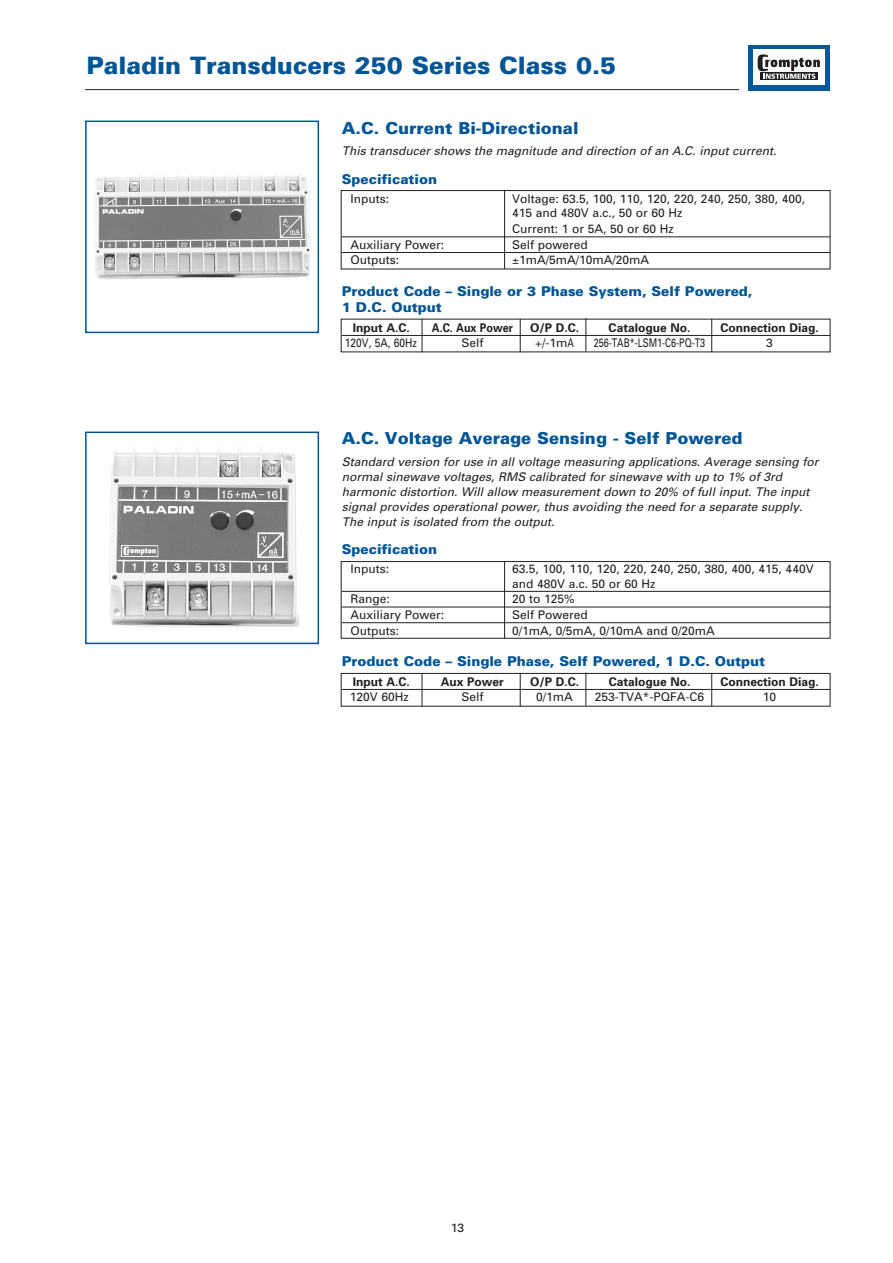
<style>
.page{position:relative;width:893px;height:1263px;background:#fff}
.page>*{position:absolute;margin:0;border:0;box-sizing:border-box;transform-origin:0 0}
.t1{font:900 24px "Univers";color:#005595}
.t2{font:900 16.5px "Univers";color:#005595}
.t3{font:900 13.5px/16.2px "Univers";color:#005595}
.t4{font:italic 12px/15px "Univers";color:#231f20}
.t5{font:12px/14.4px "Univers";color:#231f20}
.t6{font:700 12px "Univers";color:#231f20}
.t7{font:12px "Univers";color:#231f20;scale:.75 1}
.t8{font:700 12px "Univers";color:#231f20;scale:.9 1}
.t9{font:12px "Univers";color:#231f20;scale:.85 1}
</style>
<div class="page">
<hr style="left:85px;top:89px;width:736px;height:1px;background:#231f20">
<div style="left:738px;top:44px;width:92px;height:57px;background:#fff"></div>
<div style="left:748px;top:45px;width:81px;height:45px;background:#00599b"></div>
<div style="left:753px;top:50px;width:71px;height:35px;background:#fff"></div>
<div style="left:760px;top:72px;width:57px;height:8px;background:#231f20"></div>
<svg style="left:757px;top:54px;width:62px;height:25px"></svg>
<img style="left:94px;top:174px;width:218px;height:106px">
<div style="left:85px;top:121px;width:234px;height:212px;border:2px solid #005595"></div>
<img style="left:109px;top:448px;width:189px;height:179px">
<div style="left:85px;top:432px;width:234px;height:212px;border:2px solid #005595"></div>
<div style="left:341px;top:190px;width:489px;height:79px;border:1px solid #231f20"></div>
<hr style="left:504px;top:190px;width:1px;height:79px;background:#231f20">
<hr style="left:421px;top:319px;width:1px;height:33px;background:#231f20">
<hr style="left:520px;top:319px;width:1px;height:33px;background:#231f20">
<hr style="left:585px;top:318px;width:1px;height:34px;background:#231f20">
<hr style="left:711px;top:319px;width:1px;height:33px;background:#231f20">
<div style="left:341px;top:561px;width:489px;height:78px;border:1px solid #231f20"></div>
<hr style="left:504px;top:561px;width:1px;height:77px;background:#231f20">
<div style="left:341px;top:673px;width:489px;height:34px;border:1px solid #231f20"></div>
<hr style="left:421px;top:673px;width:1px;height:33px;background:#231f20">
<hr style="left:520px;top:673px;width:1px;height:33px;background:#231f20">
<hr style="left:585px;top:673px;width:1px;height:33px;background:#231f20">
<hr style="left:711px;top:673px;width:1px;height:33px;background:#231f20">
<hr style="left:342px;top:237px;width:488px;height:1px;background:#231f20">
<hr style="left:342px;top:252px;width:488px;height:1px;background:#231f20">
<hr style="left:342px;top:335px;width:488px;height:1px;background:#231f20">
<hr style="left:342px;top:591px;width:488px;height:1px;background:#231f20">
<hr style="left:342px;top:607px;width:488px;height:1px;background:#231f20">
<hr style="left:342px;top:622px;width:488px;height:1px;background:#231f20">
<hr style="left:342px;top:689px;width:488px;height:1px;background:#231f20">
<h1 class="t1" style="left:87px;top:57px;width:531px">Paladin Transducers 250 Series Class 0.5</h1>
<h2 class="t2" style="left:342px;top:122px;width:238px">A.C. Current Bi-Directional</h2>
<p class="t4" style="left:342px;top:145px;width:436px">This transducer shows the magnitude and direction of an A.C. input current.</p>
<p class="t3" style="left:342px;top:172px;width:97px">Specification</p>
<p class="t5" style="left:350px;top:193px;width:40px">Inputs:</p>
<p class="t5" style="left:512px;top:193px;width:295px">Voltage: 63.5, 100, 110, 120, 220, 240, 250, 380, 400,<br>415 and 480V a.c., 50 or 60 Hz</p>
<p class="t5" style="left:512px;top:223px;width:163px">Current: 1 or 5A, 50 or 60 Hz</p>
<p class="t5" style="left:350px;top:238px;width:95px">Auxiliary Power:</p>
<p class="t5" style="left:512px;top:238px;width:77px">Self powered</p>
<p class="t5" style="left:350px;top:254px;width:50px">Outputs:</p>
<p class="t5" style="left:512px;top:254px;width:138px">±1mA/5mA/10mA/20mA</p>
<p class="t3" style="left:342px;top:284px;width:412px">Product Code – Single or 3 Phase System, Self Powered,<br>1 D.C. Output</p>
<p class="t6" style="left:353px;top:323px;width:58px">Input A.C.</p>
<p class="t8" style="left:432px;top:323px;width:92px">A.C. Aux Power</p>
<p class="t6" style="left:530px;top:323px;width:50px">O/P D.C.</p>
<p class="t6" style="left:608px;top:323px;width:83px">Catalogue No.</p>
<p class="t6" style="left:720px;top:323px;width:100px">Connection Diag.</p>
<p class="t9" style="left:345px;top:339px;width:86px">120V, 5A, 60Hz</p>
<p class="t5" style="left:461px;top:337px;width:24px">Self</p>
<p class="t5" style="left:535px;top:337px;width:40px">+/-1mA</p>
<p class="t7" style="left:593px;top:339px;width:150px">256-TAB*-LSM1-C6-PQ-T3</p>
<p class="t5" style="left:766px;top:337px;width:8px">3</p>
<h2 class="t2" style="left:342px;top:432px;width:402px">A.C. Voltage Average Sensing - Self Powered</h2>
<p class="t4" style="left:342px;top:455px;width:478px">Standard version for use in all voltage measuring applications. Average sensing for normal sinewave voltages, RMS calibrated for sinewave with up to 1% of 3rd harmonic distortion. Will allow measurement down to 20% of full input. The input signal provides operational power, thus avoiding the need for a separate supply.<br>The input is isolated from the output.</p>
<p class="t3" style="left:342px;top:542px;width:97px">Specification</p>
<p class="t5" style="left:350px;top:563px;width:40px">Inputs:</p>
<p class="t5" style="left:512px;top:563px;width:303px">63.5, 100, 110, 120, 220, 240, 250, 380, 400, 415, 440V and 480V a.c. 50 or 60 Hz</p>
<p class="t5" style="left:350px;top:593px;width:41px">Range:</p>
<p class="t5" style="left:512px;top:593px;width:64px">20 to 125%</p>
<p class="t5" style="left:350px;top:609px;width:95px">Auxiliary Power:</p>
<p class="t5" style="left:512px;top:609px;width:77px">Self Powered</p>
<p class="t5" style="left:350px;top:624px;width:50px">Outputs:</p>
<p class="t5" style="left:512px;top:624px;width:204px">0/1mA, 0/5mA, 0/10mA and 0/20mA</p>
<p class="t3" style="left:342px;top:655px;width:425px">Product Code – Single Phase, Self Powered, 1 D.C. Output</p>
<p class="t6" style="left:353px;top:677px;width:58px">Input A.C.</p>
<p class="t6" style="left:441px;top:677px;width:64px">Aux Power</p>
<p class="t6" style="left:530px;top:677px;width:50px">O/P D.C.</p>
<p class="t6" style="left:608px;top:677px;width:83px">Catalogue No.</p>
<p class="t6" style="left:720px;top:677px;width:100px">Connection Diag.</p>
<p class="t5" style="left:350px;top:691px;width:61px">120V 60Hz</p>
<p class="t5" style="left:461px;top:691px;width:24px">Self</p>
<p class="t5" style="left:536px;top:691px;width:38px">0/1mA</p>
<p class="t5" style="left:594px;top:691px;width:111px">253-TVA*-PQFA-C6</p>
<p class="t5" style="left:763px;top:691px;width:15px">10</p>
<p class="t5" style="left:450px;top:1222px;width:15px">13</p>
</div>
